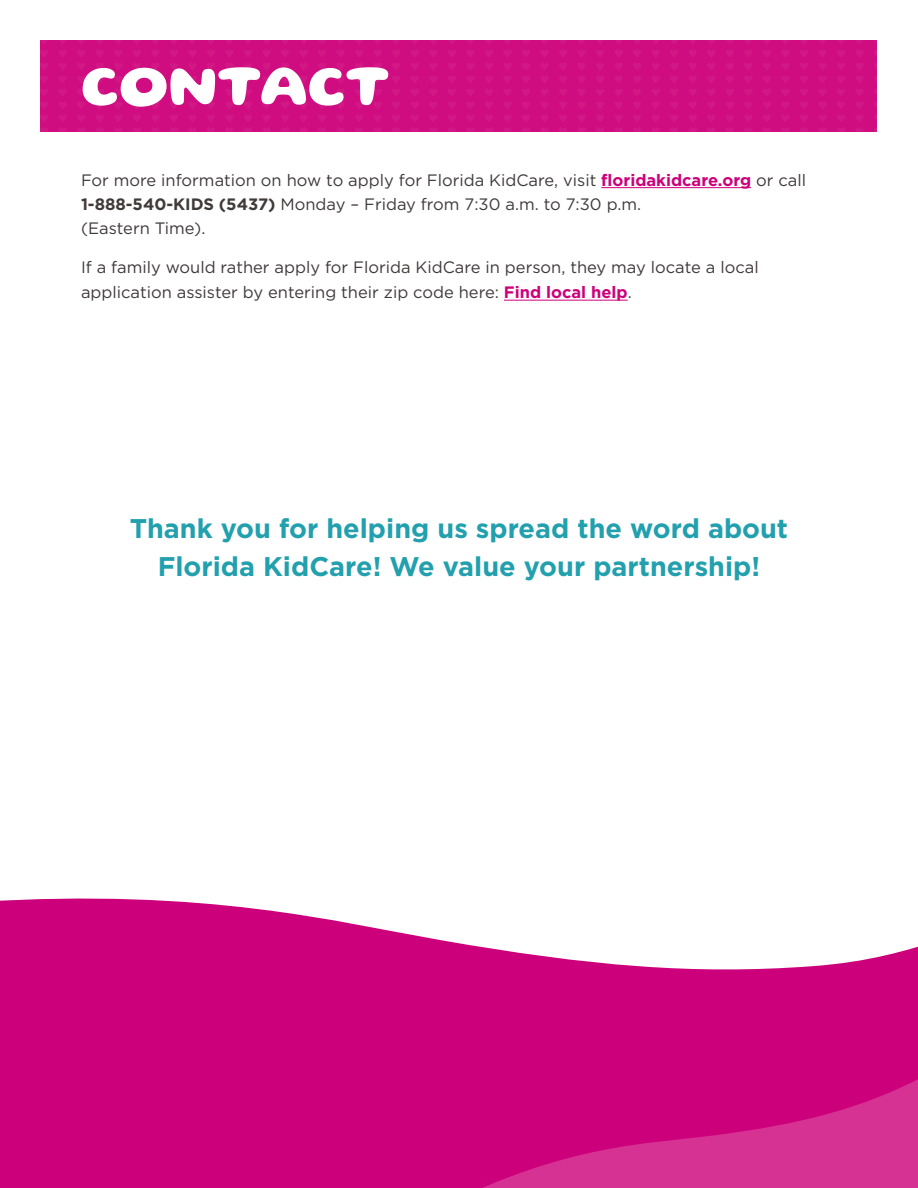
<style>
.page{position:relative;width:918px;height:1188px;background:#fff}
.page>*{position:absolute;margin:0;border:0;box-sizing:border-box;transform-origin:0 0}
.t1{font:700 60px "Gluten";color:#fff}
.t2{font:700 27px "Gotham";color:#23a0ae}
.Body_copy{font:16.5px/24px "Gotham";color:#403a39}
.s1{font-weight:700;color:#cd007a}
.s2{font-weight:700}
</style>
<div class="page">
<img style="left:40px;top:40px;width:837px;height:92px">
<hr style="left:601px;top:187px;width:150px;height:1px;background:#cd007a">
<hr style="left:504px;top:300px;width:124px;height:1px;background:#cd007a">
<svg style="left:0;top:898px;width:918px;height:290px;fill:#cc007a"></svg>
<svg style="left:444px;top:1025px;width:474px;height:163px;fill:#cc007a"></svg>
<p class="t1" style="left:81px;top:43px;width:310px">CONTACT</p>
<p class="Body_copy" style="left:81px;top:168px;width:727px">For more information on how to apply for Florida KidCare, visit <span class="s1">floridakidcare.org</span> or call<br><span class="s2">1-888-540-KIDS (5437)</span> Monday – Friday from 7:30 a.m. to 7:30 p.m.<br>(Eastern Time).</p>
<p class="Body_copy" style="left:81px;top:254px;width:679px;line-height:25.5px">If a family would rather apply for Florida KidCare in person, they may locate a local application assister by entering their zip code here: <span class="s1">Find local help</span>.</p>
<p class="t2" style="left:130px;top:510px;width:660px">Thank you for helping us spread the word about</p>
<p class="t2" style="left:158px;top:548px;width:604px">Florida KidCare! We value your partnership!</p>
</div>
